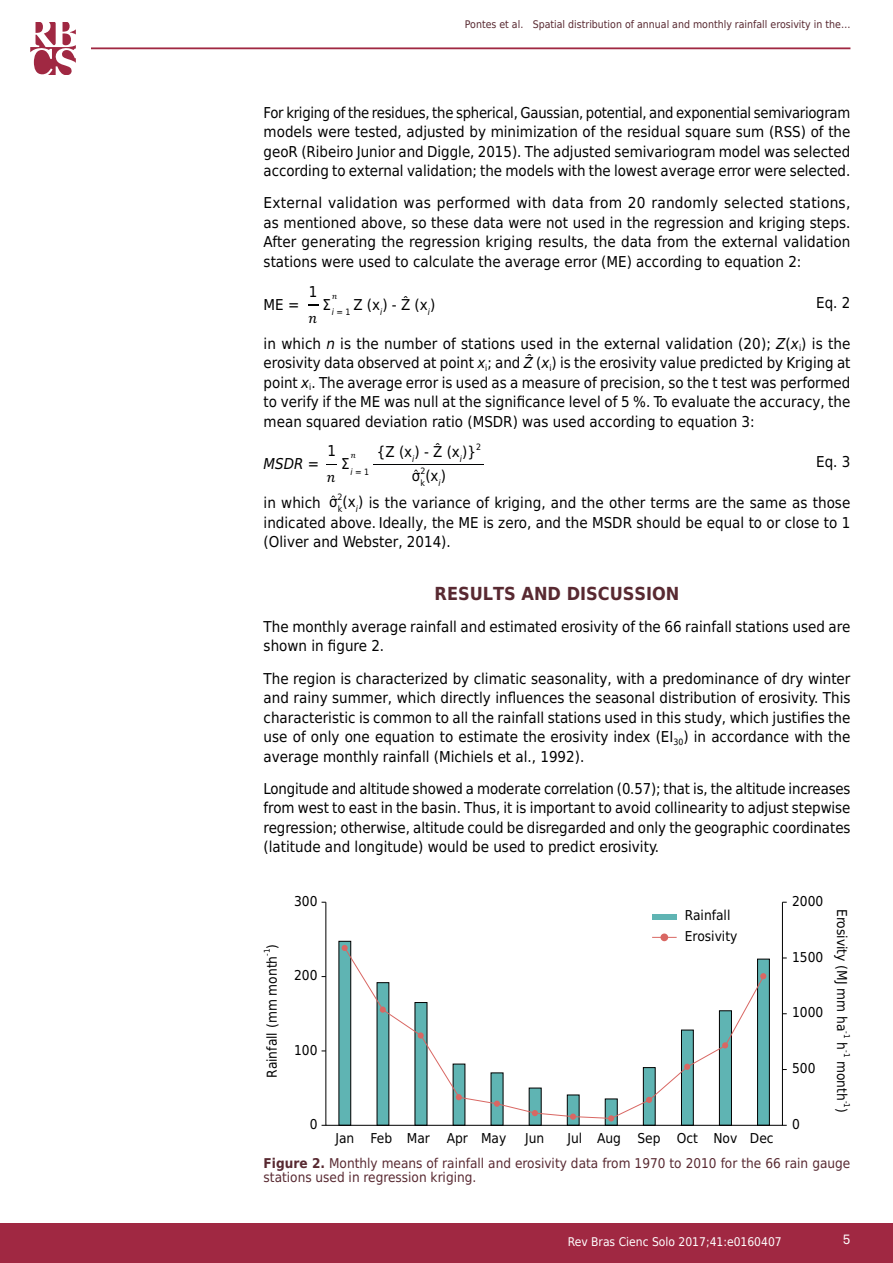
<style>
.page{position:relative;width:893px;height:1263px;background:#fff}
.page>*{position:absolute;margin:0;border:0;box-sizing:border-box;transform-origin:0 0}
.t1{font:700 18px "DejaVu Sans Condensed";color:#582931}
.t2{font:15px/19.5px "DejaVu Sans Condensed";color:#000;text-align:justify}
.t3{font:italic 15px "DejaVu Sans Condensed";color:#000}
.t4{font:13.65px/20.7px "DejaVu Sans Condensed";color:#000}
.t5{font:13.5px/14.2px "DejaVu Sans Condensed";color:#582931}
.t6{font:13.5px "Akkurat Pro";color:#fff}
.t7{font:12px "DejaVu Sans Condensed";color:#fff}
.t8{font:10.5px "DejaVu Sans Condensed";color:#582931}
.t9{font:italic 8.7px "DejaVu Sans Condensed";color:#000}
.t10{font:8.7px/12.8px "DejaVu Sans Condensed";color:#000}
.t11{font:7.95px "DejaVu Sans Condensed";color:#000}
.s1{font-style:italic}
.s2{font-style:normal}
.s3{font-weight:700}
</style>
<div class="page">
<div style="left:0;top:1223px;width:893px;height:40px;background:#a02842"></div>
<hr style="left:91px;top:47px;width:759px;height:2px;background:#a02842">
<svg style="left:30px;top:22px;width:46px;height:52px"></svg>
<hr style="left:374px;top:464px;width:110px;height:1px;background:#010203">
<div style="left:757px;top:959px;width:13px;height:167px;background:#5fb4b3;border:1px solid #000"></div>
<div style="left:719px;top:1010px;width:13px;height:116px;background:#5fb4b3;border:1px solid #000"></div>
<div style="left:681px;top:1030px;width:13px;height:96px;background:#5fb4b3;border:1px solid #000"></div>
<div style="left:643px;top:1067px;width:13px;height:59px;background:#5fb4b3;border:1px solid #000"></div>
<div style="left:605px;top:1098px;width:13px;height:28px;background:#5fb4b3;border:1px solid #000"></div>
<div style="left:567px;top:1094px;width:12px;height:32px;background:#5fb4b3;border:1px solid #000"></div>
<div style="left:529px;top:1088px;width:13px;height:38px;background:#5fb4b3"></div>
<div style="left:491px;top:1072px;width:12px;height:54px;background:#5fb4b3"></div>
<div style="left:453px;top:1064px;width:12px;height:62px;background:#5fb4b3"></div>
<div style="left:415px;top:1002px;width:12px;height:124px;background:#5fb4b3"></div>
<div style="left:377px;top:982px;width:12px;height:144px;background:#5fb4b3"></div>
<div style="left:338px;top:941px;width:13px;height:185px;background:#5fb4b3"></div>
<svg style="left:346px;top:947px;width:419px;height:172px"></svg>
<svg style="left:342px;top:945px;width:6px;height:6px"></svg>
<div style="left:380px;top:1006px;width:6px;height:7px;background:#d96763;border-radius:50%"></div>
<svg style="left:418px;top:1032px;width:6px;height:6px"></svg>
<svg style="left:456px;top:1094px;width:6px;height:6px"></svg>
<div style="left:494px;top:1100px;width:6px;height:7px;background:#d96763;border-radius:50%"></div>
<svg style="left:532px;top:1110px;width:6px;height:6px"></svg>
<div style="left:570px;top:1113px;width:6px;height:7px;background:#d96763;border-radius:50%"></div>
<svg style="left:608px;top:1115px;width:6px;height:6px"></svg>
<svg style="left:646px;top:1097px;width:6px;height:6px"></svg>
<svg style="left:684px;top:1064px;width:6px;height:6px"></svg>
<svg style="left:722px;top:1042px;width:6px;height:6px"></svg>
<svg style="left:760px;top:973px;width:6px;height:6px"></svg>
<div style="left:652px;top:914px;width:25px;height:5px;background:#5fb4b3"></div>
<div style="left:325px;top:902px;width:458px;height:224px;border:1px solid #000"></div>
<svg style="left:652px;top:937px;width:25px;height:1px"></svg>
<div style="left:660px;top:933px;width:8px;height:8px;background:#d96763;border-radius:50%"></div>
<p class="t8" style="left:465px;top:16px;width:387px">Pontes et al. Spatial distribution of annual and monthly rainfall erosivity in the…</p>
<p class="t2" style="left:264px;top:102px;width:588px">For kriging of the residues, the spherical, Gaussian, potential, and exponential semivariogram models were tested, adjusted by minimization of the residual square sum (RSS) of the geoR (Ribeiro Junior and Diggle, 2015). The adjusted semivariogram model was selected according to external validation; the models with the lowest average error were selected.</p>
<p class="t2" style="left:264px;top:193px;width:588px">External validation was performed with data from 20 randomly selected stations, as mentioned above, so these data were not used in the regression and kriging steps.<br>After generating the regression kriging results, the data from the external validation stations were used to calculate the average error (ME) according to equation 2:</p>
<p class="t2" style="left:264px;top:294px;width:37px">ME =</p>
<p class="t2" style="left:353px;top:294px;width:83px">Z (x<sub>i</sub>) - Ẑ (x<sub>i</sub>)</p>
<p class="t2" style="left:309px;top:281px;width:10px">1</p>
<p class="t2" style="left:816px;top:292px;width:36px">Eq. 2</p>
<p class="t2" style="left:264px;top:333px;width:588px">in which <span class="s1">n</span> is the number of stations used in the external validation (20); <span class="s1">Z</span>(<span class="s1">x</span><sub>i</sub>) is the erosivity data observed at point <span class="s1">x</span><sub>i</sub>; and <span class="s1">Ẑ</span> (<span class="s1">x</span><sub>i</sub>) is the erosivity value predicted by Kriging at point <span class="s1">x</span><sub>i</sub>. The average error is used as a measure of precision, so the t test was performed to verify if the ME was null at the significance level of 5 %. To evaluate the accuracy, the mean squared deviation ratio (MSDR) was used according to equation 3:</p>
<p class="t3" style="left:264px;top:453px;width:57px">MSDR =</p>
<p class="t9" style="left:332px;top:306px;width:20px">i = <span class="s2">1</span></p>
<p class="t2" style="left:377px;top:442px;width:101px">{Z (x<sub>i</sub>) - Ẑ (x<sub>i</sub>)}</p>
<p class="t10" style="left:476px;top:440px;width:7px">2</p>
<p class="t2" style="left:412px;top:466px;width:36px">σ (x<sub>i</sub>)</p>
<p class="t2" style="left:327px;top:441px;width:10px">1</p>
<p class="t2" style="left:816px;top:452px;width:36px">Eq. 3</p>
<p class="t2" style="left:264px;top:493px;width:588px">in which σ (x<sub>i</sub>) is the variance of kriging, and the other terms are the same as those</p>
<p class="t10" style="left:420px;top:464px;width:7px">2 k</p>
<p class="t9" style="left:350px;top:466px;width:20px">i = <span class="s2">1</span></p>
<p class="t10" style="left:338px;top:490px;width:7px">2 k</p>
<p class="t2" style="left:264px;top:512px;width:588px">indicated above. Ideally, the ME is zero, and the MSDR should be equal to or close to 1 (Oliver and Webster, 2014).</p>
<p class="t1" style="left:435px;top:578px;width:246px">RESULTS AND DISCUSSION</p>
<p class="t2" style="left:264px;top:616px;width:588px">The monthly average rainfall and estimated erosivity of the 66 rainfall stations used are shown in figure 2.</p>
<p class="t2" style="left:264px;top:668px;width:588px">The region is characterized by climatic seasonality, with a predominance of dry winter and rainy summer, which directly influences the seasonal distribution of erosivity. This characteristic is common to all the rainfall stations used in this study, which justifies the use of only one equation to estimate the erosivity index (EI<sub>30</sub>) in accordance with the average monthly rainfall (Michiels et al., 1992).</p>
<p class="t2" style="left:264px;top:778px;width:588px">Longitude and altitude showed a moderate correlation (0.57); that is, the altitude increases from west to east in the basin. Thus, it is important to avoid collinearity to adjust stepwise regression; otherwise, altitude could be disregarded and only the geographic coordinates (latitude and longitude) would be used to predict erosivity.</p>
<p class="t4" style="left:261px;top:949px;width:6px;rotate:-90deg">)</p>
<p class="t11" style="left:261px;top:956px;width:9px;rotate:-90deg">-1</p>
<p class="t4" style="left:261px;top:1078px;width:123px;rotate:-90deg">Rainfall (mm month</p>
<p class="t4" style="left:294px;top:890px;width:25px">300</p>
<p class="t4" style="left:294px;top:965px;width:25px">200</p>
<p class="t4" style="left:294px;top:1039px;width:25px">100</p>
<p class="t4" style="left:310px;top:1113px;width:9px">0</p>
<p class="t4" style="left:685px;top:905px;width:54px">Rainfall<br>Erosivity</p>
<p class="t4" style="left:335px;top:1127px;width:172px">Jan Feb Mar Apr May</p>
<p class="t4" style="left:525px;top:1127px;width:21px">Jun</p>
<p class="t4" style="left:568px;top:1127px;width:208px">Jul Aug Sep Oct Nov Dec</p>
<p class="t4" style="left:792px;top:890px;width:33px">2000</p>
<p class="t4" style="left:792px;top:946px;width:33px">1500</p>
<p class="t4" style="left:792px;top:1002px;width:33px">1000</p>
<p class="t4" style="left:792px;top:1058px;width:25px">500</p>
<p class="t4" style="left:792px;top:1113px;width:9px">0</p>
<p class="t4" style="left:853px;top:909px;width:124px;rotate:90deg">Erosivity (MJ mm ha</p>
<p class="t11" style="left:853px;top:1031px;width:9px;rotate:90deg">-1</p>
<p class="t4" style="left:853px;top:1042px;width:9px;rotate:90deg">h</p>
<p class="t11" style="left:853px;top:1050px;width:9px;rotate:90deg">-1</p>
<p class="t4" style="left:853px;top:1061px;width:41px;rotate:90deg">month</p>
<p class="t11" style="left:853px;top:1101px;width:9px;rotate:90deg">-1</p>
<p class="t4" style="left:853px;top:1108px;width:6px;rotate:90deg">)</p>
<p class="t5" style="left:264px;top:1156px;width:588px"><span class="s3">Figure 2.</span> Monthly means of rainfall and erosivity data from 1970 to 2010 for the 66 rain gauge stations used in regression kriging.</p>
<p class="t7" style="left:568px;top:1231px;width:215px">Rev Bras Cienc Solo 2017;41:e0160407</p>
<p class="t6" style="left:843px;top:1231px;width:9px">5</p>
</div>
